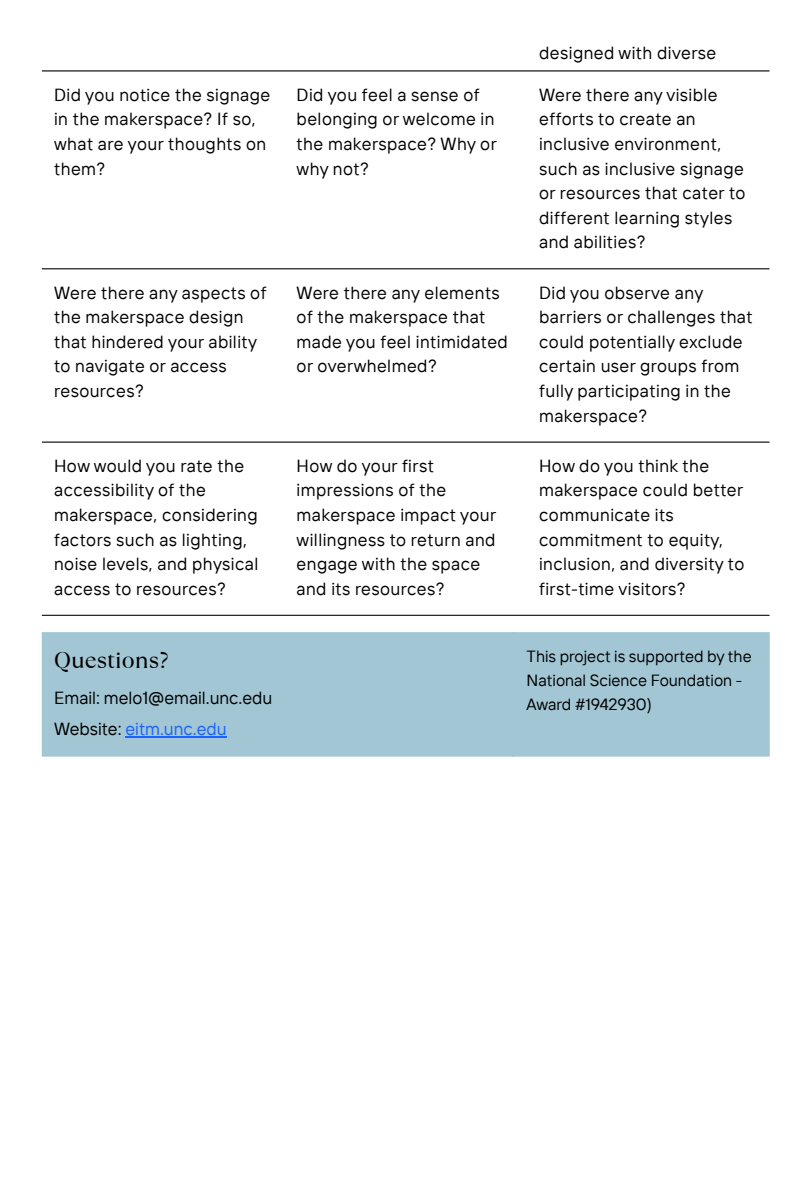
<style>
.page{position:relative;width:810px;height:1181px;background:#fff}
.page>*{position:absolute;margin:0;border:0;box-sizing:border-box;transform-origin:0 0}
.t1{font:22.95px "TT Ramillas";color:#000}
.t2{font:17.55px/24.6px "TT Interphases";letter-spacing:.025em;color:#000}
.t3{font:17.55px "TT Interphases";color:#000}
.t4{font:17.55px "TT Interphases";color:#1a62ff}
.t5{font:16.2px/24.3px "TT Interphases";color:#000}
.s1{color:#000}
</style>
<div class="page">
<hr style="left:42px;top:70px;width:727px;height:1px;background:#000">
<hr style="left:42px;top:268px;width:727px;height:1px;background:#000">
<hr style="left:42px;top:441px;width:727px;height:1px;background:#000">
<hr style="left:42px;top:614px;width:727px;height:1px;background:#000">
<div style="left:42px;top:632px;width:728px;height:124px;background:#a2c6d4"></div>
<hr style="left:125px;top:736px;width:102px;height:1px;background:#1a62ff">
<hr style="left:512px;top:632px;width:2px;height:124px;background:#a2c6d4">
<p class="t2" style="left:539px;top:41px;width:179px">designed with diverse</p>
<p class="t2" style="left:54px;top:82px;width:218px">Did you notice the signage in the makerspace? If so, what are your thoughts on them?</p>
<p class="t2" style="left:297px;top:82px;width:202px">Did you feel a sense of belonging or welcome in the makerspace? Why or why not?</p>
<p class="t2" style="left:539px;top:82px;width:208px">Were there any visible efforts to create an inclusive environment, such as inclusive signage or resources that cater to different learning styles and abilities?</p>
<p class="t2" style="left:54px;top:280px;width:214px">Were there any aspects of the makerspace design that hindered your ability to navigate or access resources?</p>
<p class="t2" style="left:297px;top:280px;width:213px">Were there any elements of the makerspace that made you feel intimidated or overwhelmed?</p>
<p class="t2" style="left:539px;top:280px;width:215px">Did you observe any barriers or challenges that could potentially exclude certain user groups from fully participating in the makerspace?</p>
<p class="t2" style="left:54px;top:453px;width:206px">How would you rate the accessibility of the makerspace, considering factors such as lighting, noise levels, and physical access to resources?</p>
<p class="t2" style="left:297px;top:453px;width:201px">How do your first impressions of the makerspace impact your willingness to return and engage with the space and its resources?</p>
<p class="t2" style="left:539px;top:453px;width:207px">How do you think the makerspace could better communicate its commitment to equity, inclusion, and diversity to first-time visitors?</p>
<p class="t1" style="left:54px;top:644px;width:116px">Questions?</p>
<p class="t3" style="left:54px;top:686px;width:220px">Email: melo1@email.unc.edu</p>
<p class="t4" style="left:54px;top:718px;width:174px"><span class="s1">Website:</span> eitm.unc.edu</p>
<p class="t5" style="left:527px;top:643px;width:227px">This project is supported by the<br>National Science Foundation -<br>Award #1942930)</p>
</div>
